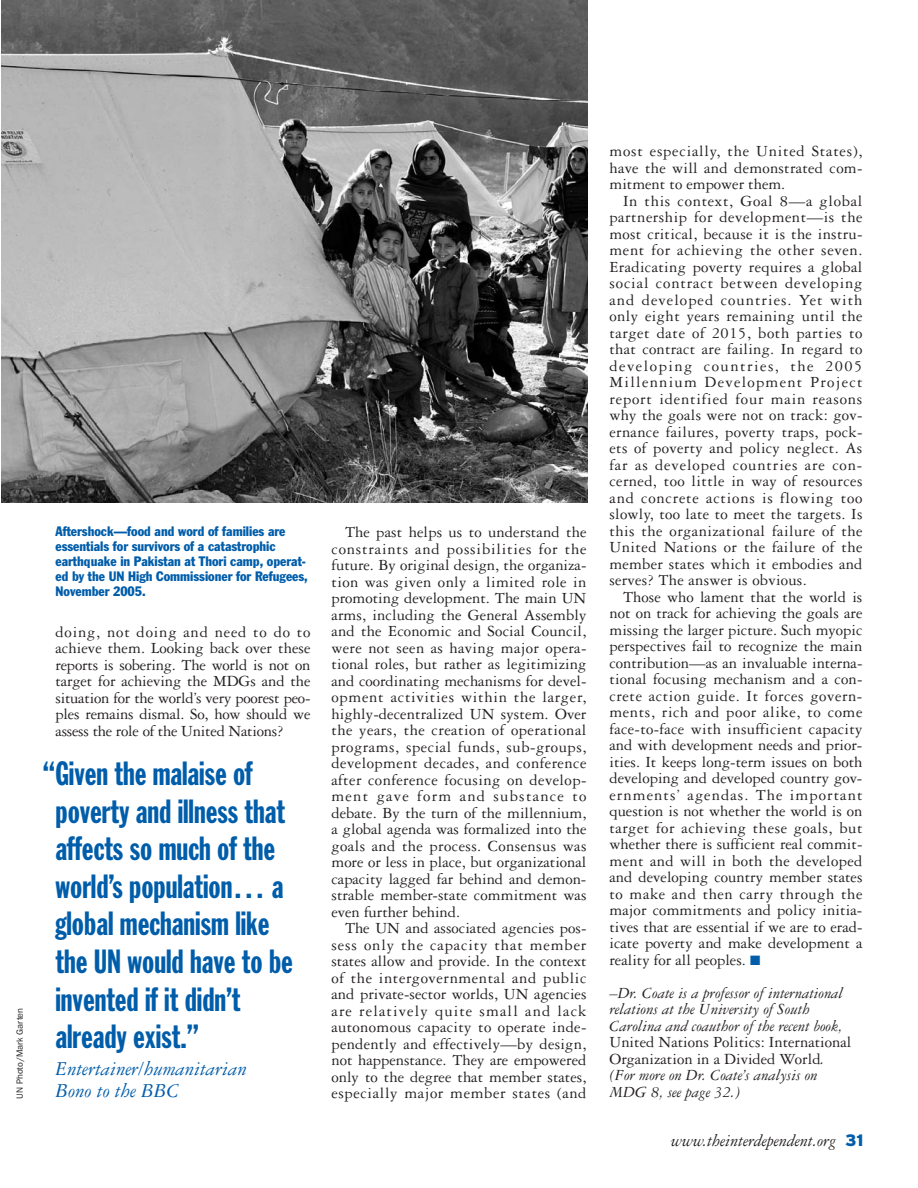
<style>
.page{position:relative;width:918px;height:1188px;background:#fff}
.page>*{position:absolute;margin:0;border:0;box-sizing:border-box;transform-origin:0 0}
.t1{font:33px/37.5px "Franklin Gothic Extra Cond";color:#005daa}
.t2{font:italic 21px/22.5px "Garamond Three";color:#005daa}
.t3{font:italic 18px "Garamond Three";color:#231f20}
.t4{font:16.5px/16.5px "Garamond Three";color:#231f20;text-align:justify}
.t5{font:italic 16.5px/16.5px "Garamond Three";color:#231f20}
.t6{font:condensed 13.5px/15px "Franklin Gothic";color:#005daa}
.t7{font:9px "Franklin Gothic";color:#231f20}
.s1{color:#005daa}
.s2{font-style:italic}
.s3{font-family:"Interstate";font-weight:900;font-style:normal;font-size:16.5px;color:#005daa}
</style>
<div class="page">
<img style="left:2px;top:0;width:586px;height:502px">
<p class="t7" style="left:17px;top:1099px;width:92px;rotate:-90deg">UN Photo/Mark Garten</p>
<p class="t6" style="left:56px;top:525px;width:254px">Aftershock—food and word of families are essentials for survivors of a catastrophic earthquake in Pakistan at Thori camp, operat&shy;ed by the UN High Commissioner for Refugees, November 2005.</p>
<p class="t4" style="left:56px;top:625px;width:257px">doing, not doing and need to do to achieve them. Looking back over these reports is sobering. The world is not on target for achieving the MDGs and the situation for the world’s very poorest peo&shy;ples remains dismal. So, how should we assess the role of the United Nations?</p>
<h1 class="t1" style="left:56px;top:757px;width:239px;text-indent:-13px">“Given the malaise of poverty and illness that affects so much of the world’s population… a global mechanism like the UN would have to be invented if it didn’t already exist.”</h1>
<p class="t2" style="left:56px;top:1059px;width:193px">Entertainer/humanitarian<br>Bono to the BBC</p>
<p class="t4" style="left:331px;top:526px;width:257px;text-indent:14px">The past helps us to understand the constraints and possibilities for the future. By original design, the organiza&shy;tion was given only a limited role in promoting development. The main UN arms, including the General Assembly and the Economic and Social Council, were not seen as having major opera&shy;tional roles, but rather as legitimizing and coordinating mechanisms for devel&shy;opment activities within the larger, highly-decentralized UN system. Over the years, the creation of operational programs, special funds, sub-groups, development decades, and conference after conference focusing on develop&shy;ment gave form and substance to debate. By the turn of the millennium, a global agenda was formalized into the goals and the process. Consensus was more or less in place, but organizational capacity lagged far behind and demon&shy;strable member-state commitment was even further behind.</p>
<p class="t4" style="left:331px;top:922px;width:257px;text-indent:14px">The UN and associated agencies pos&shy;sess only the capacity that member states allow and provide. In the context of the intergovernmental and public and private-sector worlds, UN agencies are relatively quite small and lack autonomous capacity to operate inde&shy;pendently and effectively—by design, not happenstance. They are empowered only to the degree that member states, especially major member states (and</p>
<p class="t4" style="left:609px;top:145px;width:255px">most especially, the United States), have the will and demonstrated com&shy;mitment to empower them.</p>
<p class="t4" style="left:609px;top:194px;width:255px;text-indent:14px">In this context, Goal 8—a global partnership for development—is the most critical, because it is the instru&shy;ment for achieving the other seven.<br>Eradicating poverty requires a global social contract between developing and developed countries. Yet with only eight years remaining until the target date of 2015, both parties to that contract are failing. In regard to developing countries, the 2005<br>Millennium Development Project report identified four main reasons why the goals were not on track: gov&shy;ernance failures, poverty traps, pock&shy;ets of poverty and policy neglect. As far as developed countries are con&shy;cerned, too little in way of resources and concrete actions is flowing too slowly, too late to meet the targets. Is this the organizational failure of the United Nations or the failure of the member states which it embodies and serves? The answer is obvious.</p>
<p class="t4" style="left:609px;top:590px;width:255px;text-indent:14px">Those who lament that the world is not on track for achieving the goals are missing the larger picture. Such myopic perspectives fail to recognize the main contribution—as an invaluable interna&shy;tional focusing mechanism and a con&shy;crete action guide. It forces govern&shy;ments, rich and poor alike, to come face-to-face with insufficient capacity and with development needs and prior&shy;ities. It keeps long-term issues on both developing and developed country gov&shy;ernments’ agendas. The important question is not whether the world is on target for achieving these goals, but whether there is sufficient real commit&shy;ment and will in both the developed and developing country member states to make and then carry through the major commitments and policy initia&shy;tives that are essential if we are to erad&shy;icate poverty and make development a reality for all peoples. <span class="s1">■</span></p>
<p class="t5" style="left:609px;top:986px;width:235px">–Dr. Coate is a professor of international relations at the University of South<br>Carolina and coauthor of the recent book,</p>
<p class="t4" style="left:609px;top:1036px;width:243px;text-align:left">United Nations Politics: International<br>Organization in a Divided World<span class="s2">. (For more on Dr. Coate’s analysis on<br>MDG 8, see page 32.)</span></p>
<p class="t3" style="left:671px;top:1134px;width:194px">www.theinterdependent.org <span class="s3">31</span></p>
</div>
